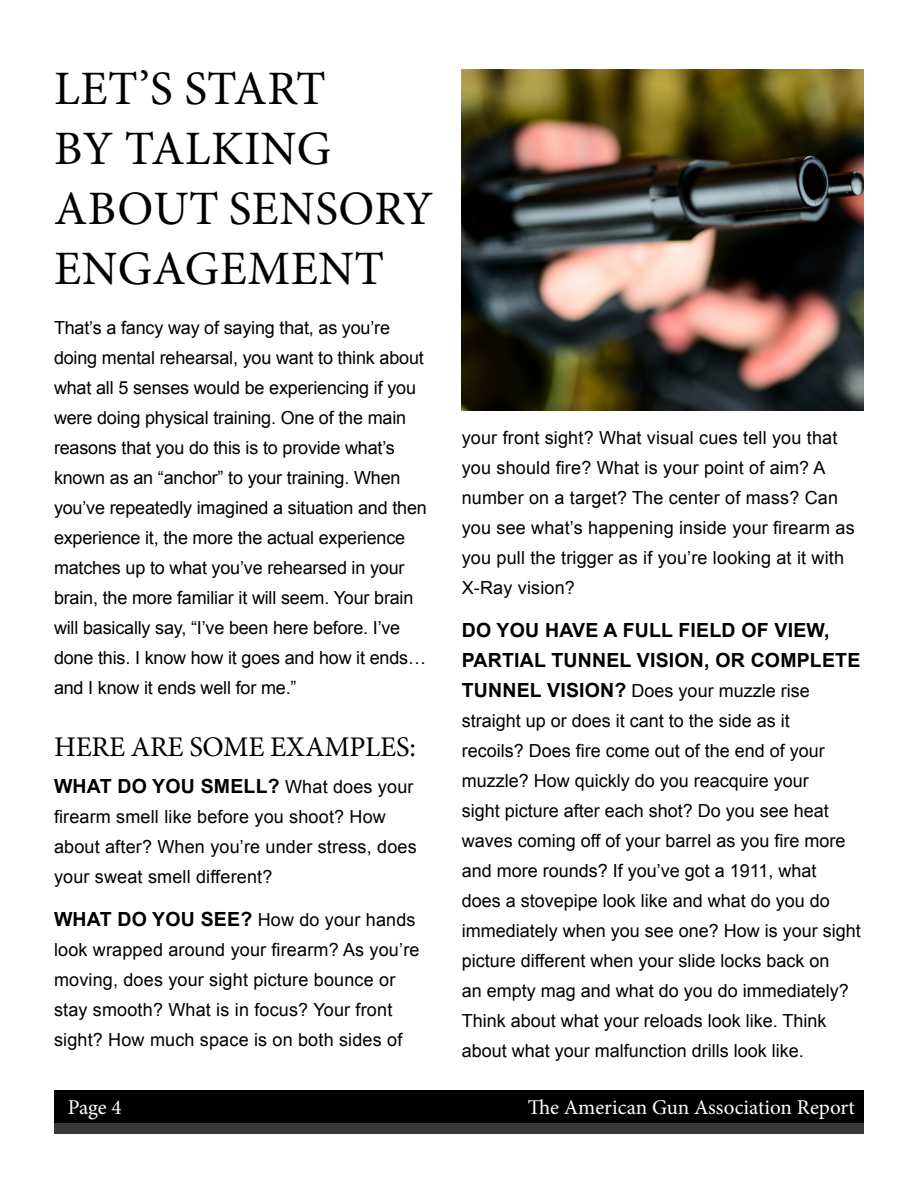
<style>
.page{position:relative;width:918px;height:1188px;background:#fff}
.page>*{position:absolute;margin:0;border:0;box-sizing:border-box;transform-origin:0 0}
.t1{font:48px/60px "Minion Pro";letter-spacing:.01em;color:#000}
.t2{font:28.5px "Minion Pro";letter-spacing:-.01em;color:#000}
.t3{font:21px "Minion Pro";color:#fff}
.t4{font:700 19.5px/30px "Arial";letter-spacing:.01em;color:#000}
.t5{font:18px/30px "Arial";color:#000}
.s1{font-weight:400;font-size:18px}
.s2{font-weight:700;font-size:19.5px}
</style>
<div class="page">
<div style="left:54px;top:1090px;width:810px;height:33px;background:#000"></div>
<div style="left:54px;top:1123px;width:810px;height:11px;background:#383839"></div>
<img style="left:461px;top:69px;width:403px;height:341px">
<h1 class="t1" style="left:54px;top:59px;width:380px">LET’S START<br>BY TALKING<br>ABOUT SENSORY<br>ENGAGEMENT</h1>
<p class="t5" style="left:54px;top:313px;width:374px">That’s a fancy way of saying that, as you’re doing mental rehearsal, you want to think about what all 5 senses would be experiencing if you were doing physical training. One of the main reasons that you do this is to provide what’s known as an “anchor” to your training. When you’ve repeatedly imagined a situation and then experience it, the more the actual experience matches up to what you’ve rehearsed in your brain, the more familiar it will seem. Your brain will basically say, “I’ve been here before. I’ve done this. I know how it goes and how it ends… and I know it ends well for me.”</p>
<h2 class="t2" style="left:54px;top:728px;width:363px">HERE ARE SOME EXAMPLES:</h2>
<p class="t4" style="left:54px;top:771px;width:361px">WHAT DO YOU SMELL? <span class="s1">What does your</span></p>
<p class="t5" style="left:54px;top:801px;width:364px">firearm smell like before you shoot? How about after? When you’re under stress, does your sweat smell different?</p>
<p class="t5" style="left:54px;top:905px;width:367px"><span class="s2">WHAT DO YOU SEE?</span> How do your hands look wrapped around your firearm? As you’re moving, does your sight picture bounce or stay smooth? What is in focus? Your front sight? How much space is on both sides of</p>
<p class="t5" style="left:462px;top:423px;width:394px">your front sight? What visual cues tell you that you should fire? What is your point of aim? A number on a target? The center of mass? Can you see what’s happening inside your firearm as you pull the trigger as if you’re looking at it with X-Ray vision?</p>
<p class="t4" style="left:462px;top:616px;width:400px">DO YOU HAVE A FULL FIELD OF VIEW,<br>PARTIAL TUNNEL VISION, OR COMPLETE</p>
<p class="t5" style="left:462px;top:676px;width:401px"><span class="s2">TUNNEL VISION?</span> Does your muzzle rise straight up or does it cant to the side as it<br>recoils? Does fire come out of the end of your muzzle? How quickly do you reacquire your<br>sight picture after each shot? Do you see heat waves coming off of your barrel as you fire more and more rounds? If you’ve got a 1911, what<br>does a stovepipe look like and what do you do immediately when you see one? How is your sight picture different when your slide locks back on<br>an empty mag and what do you do immediately?<br>Think about what your reloads look like. Think about what your malfunction drills look like.</p>
<p class="t3" style="left:68px;top:1093px;width:55px">Page 4</p>
<p class="t3" style="left:528px;top:1093px;width:329px">The American Gun Association Report</p>
</div>
